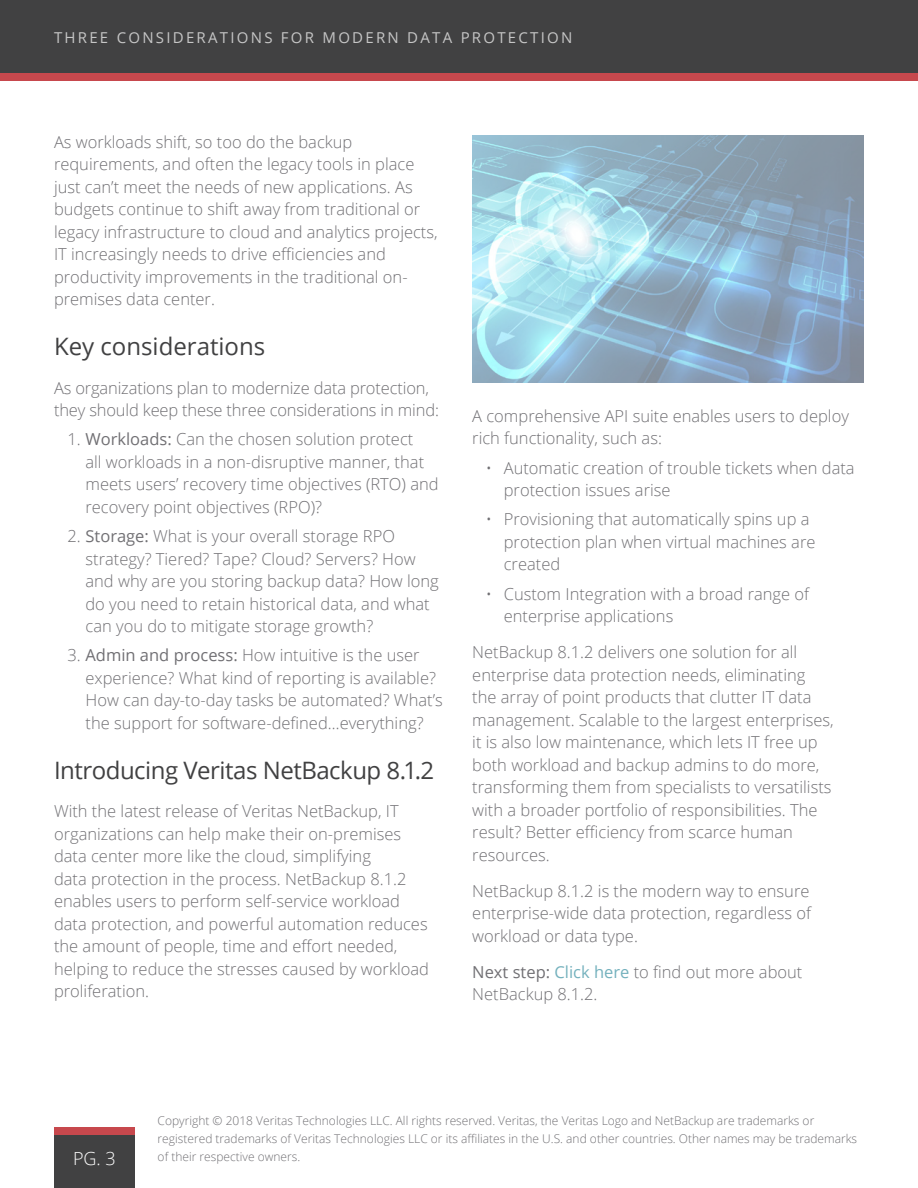
<style>
.page{position:relative;width:918px;height:1188px;background:#fff}
.page>*{position:absolute;margin:0;border:0;box-sizing:border-box;transform-origin:0 0}
.subhead_bold{font:24px "Open Sans";letter-spacing:-.02em;color:#414142}
.subhead_bold-2{font:24px "Open Sans";color:#414142}
.nnpage{font:300 18px "Open Sans";color:#fff}
.bod{font:300 16.5px/22.5px "Open Sans";color:#717074}
.bod_ind{font:300 16.5px/22.5px "Open Sans";color:#717074}
.bod_less{font:300 16.5px/22.5px "Open Sans";letter-spacing:-.01em;color:#717074}
.Title_in_bar{font:15px "Open Sans";letter-spacing:.15em;color:#c6c6c6}
.bp_bod{font:300 12px/18px "Open Sans";color:#717074}
.s1{font-weight:400}
.s2{font-weight:400;color:#74b1bd}
</style>
<div class="page">
<div style="left:54px;top:1128px;width:81px;height:60px;background:#414142"></div>
<div style="left:0;top:0;width:918px;height:81px;background:#414142"></div>
<div style="left:54px;top:1128px;width:81px;height:7px;background:#c7484d"></div>
<div style="left:0;top:74px;width:918px;height:7px;background:#c7484d"></div>
<img style="left:472px;top:135px;width:392px;height:247px">
<p class="Title_in_bar" style="left:54px;top:27px;width:520px">THREE CONSIDERATIONS FOR MODERN DATA PROTECTION</p>
<p class="bod" style="left:54px;top:130px;width:385px">As workloads shift, so too do the backup requirements, and often the legacy tools in place just can’t meet the needs of new applications. As budgets continue to shift away from traditional or legacy infrastructure to cloud and analytics projects, IT increasingly needs to drive efficiencies and productivity improvements in the traditional on&shy;premises data center.</p>
<p class="subhead_bold-2" style="left:54px;top:330px;width:213px">Key considerations</p>
<p class="bod_less" style="left:54px;top:376px;width:386px">As organizations plan to modernize data protection, they should keep these three considerations in mind:</p>
<p class="bod_ind" style="left:86px;top:428px;width:355px;text-indent:-18px">1. <span class="s1">Workloads:</span> Can the chosen solution protect<br>all workloads in a non-disruptive manner, that meets users’ recovery time objectives (RTO) and recovery point objectives (RPO)?</p>
<p class="bod_ind" style="left:86px;top:524px;width:355px;text-indent:-18px">2. <span class="s1">Storage:</span> What is your overall storage RPO strategy? Tiered? Tape? Cloud? Servers? How and why are you storing backup data? How long do you need to retain historical data, and what can you do to mitigate storage growth?</p>
<p class="bod_ind" style="left:86px;top:644px;width:359px;text-indent:-18px">3. <span class="s1">Admin and process:</span> How intuitive is the user experience? What kind of reporting is available?<br>How can day-to-day tasks be automated? What’s the support for software-defined…everything?</p>
<p class="subhead_bold" style="left:54px;top:754px;width:382px">Introducing Veritas NetBackup 8.1.2</p>
<p class="bod" style="left:54px;top:800px;width:376px">With the latest release of Veritas NetBackup, IT organizations can help make their on-premises data center more like the cloud, simplifying<br>data protection in the process. NetBackup 8.1.2 enables users to perform self-service workload data protection, and powerful automation reduces the amount of people, time and effort needed, helping to reduce the stresses caused by workload proliferation.</p>
<p class="bod_less" style="left:472px;top:404px;width:378px">A comprehensive API suite enables users to deploy rich functionality, such as:</p>
<p class="bod_ind" style="left:504px;top:456px;width:352px;text-indent:-18px">• Automatic creation of trouble tickets when data protection issues arise</p>
<p class="bod_ind" style="left:504px;top:508px;width:313px;text-indent:-18px">• Provisioning that automatically spins up a protection plan when virtual machines are created</p>
<p class="bod_ind" style="left:504px;top:582px;width:307px;text-indent:-18px">• Custom Integration with a broad range of enterprise applications</p>
<p class="bod" style="left:472px;top:641px;width:363px">NetBackup 8.1.2 delivers one solution for all enterprise data protection needs, eliminating the array of point products that clutter IT data management. Scalable to the largest enterprises, it is also low maintenance, which lets IT free up both workload and backup admins to do more, transforming them from specialists to versatilists with a broader portfolio of responsibilities. The result? Better efficiency from scarce human resources.</p>
<p class="bod" style="left:472px;top:879px;width:340px;text-align:justify">NetBackup 8.1.2 is the modern way to ensure enterprise-wide data protection, regardless of workload or data type.</p>
<p class="bod" style="left:472px;top:960px;width:332px"><span class="s1">Next step:</span> <span class="s2">Click here</span> to find out more about<br>NetBackup 8.1.2.</p>
<p class="nnpage" style="left:73px;top:1146px;width:44px">PG. 3</p>
<p class="bp_bod" style="left:158px;top:1111px;width:701px">Copyright © 2018 Veritas Technologies LLC. All rights reserved. Veritas, the Veritas Logo and NetBackup are trademarks or registered trademarks of Veritas Technologies LLC or its affiliates in the U.S. and other countries. Other names may be trademarks of their respective owners.</p>
</div>
